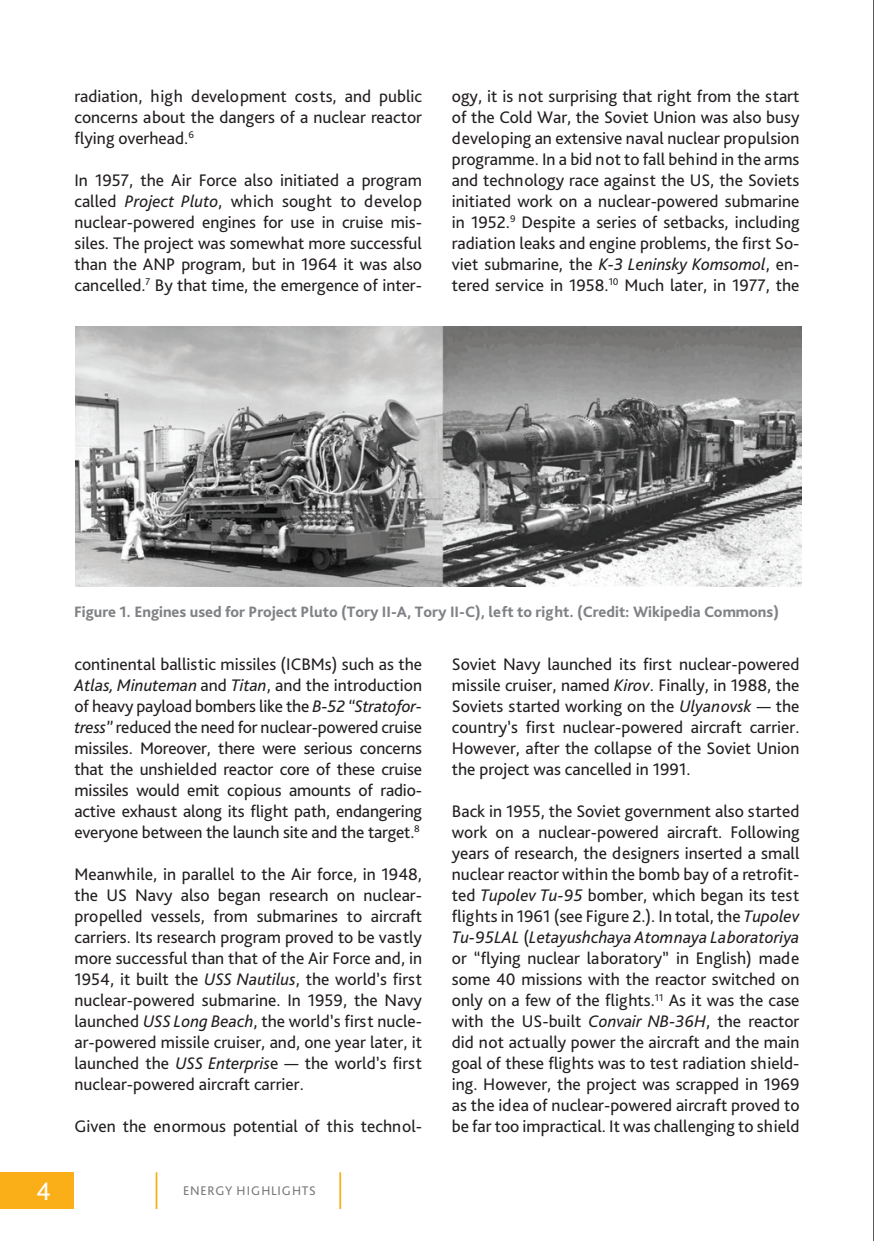
<style>
.page{position:relative;width:874px;height:1241px;background:#fff}
.page>*{position:absolute;margin:0;border:0;box-sizing:border-box;transform-origin:0 0}
.t1{font:26.25px "Bliss Pro";color:#fff}
.t2{font:17.5px/21px "Bliss Pro";color:#231f20;text-align:justify}
.t3{font:800 15.75px "Bliss Pro";color:#808285}
.t4{font:13.12px "Bliss Pro";letter-spacing:.055em;color:#76787b}
.s1{font-style:italic}
</style>
<div class="page">
<img style="left:75px;top:326px;width:725px;height:261px">
<div style="left:0;top:1172px;width:74px;height:36px;background:#faaf18"></div>
<hr style="left:155px;top:1172px;width:2px;height:36px;background:#faaf18">
<hr style="left:339px;top:1172px;width:2px;height:36px;background:#faaf18">
<hr style="left:873px;top:0;width:1px;height:1240px;background:#231f20">
<p class="t2" style="left:74px;top:85px;width:349px">radiation, high development costs, and public concerns about the dangers of a nuclear reactor flying overhead.<sup>6</sup></p>
<p class="t2" style="left:74px;top:169px;width:349px">In 1957, the Air Force also initiated a program called <span class="s1">Project Pluto</span>, which sought to develop nuclear-powered engines for use in cruise mis&shy;siles. The project was somewhat more successful than the ANP program, but in 1964 it was also cancelled.<sup>7</sup> By that time, the emergence of inter-</p>
<p class="t2" style="left:451px;top:85px;width:349px">ogy, it is not surprising that right from the start of the Cold War, the Soviet Union was also busy developing an extensive naval nuclear propulsion programme. In a bid not to fall behind in the arms and technology race against the US, the Soviets initiated work on a nuclear-powered submarine in 1952.<sup>9</sup> Despite a series of setbacks, including radiation leaks and engine problems, the first So&shy;viet submarine, the <span class="s1">K-3 Leninsky Komsomol</span>, en&shy;tered service in 1958.<sup>10</sup> Much later, in 1977, the</p>
<p class="t3" style="left:74px;top:601px;width:706px">Figure 1. Engines used for Project Pluto (Tory II-A, Tory II-C), left to right. (Credit: Wikipedia Commons)</p>
<p class="t2" style="left:74px;top:653px;width:349px">continental ballistic missiles (ICBMs) such as the <span class="s1">Atlas, Minuteman</span> and <span class="s1">Titan</span>, and the introduction of heavy payload bombers like the <span class="s1">B-52 “Stratofor&shy;tress”</span> reduced the need for nuclear-powered cruise missiles. Moreover, there were serious concerns that the unshielded reactor core of these cruise missiles would emit copious amounts of radio&shy;active exhaust along its flight path, endangering everyone between the launch site and the target.<sup>8</sup></p>
<p class="t2" style="left:74px;top:863px;width:349px">Meanwhile, in parallel to the Air force, in 1948, the US Navy also began research on nuclear&shy;propelled vessels, from submarines to aircraft carriers. Its research program proved to be vastly more successful than that of the Air Force and, in 1954, it built the <span class="s1">USS Nautilus</span>, the world’s first nuclear-powered submarine. In 1959, the Navy launched <span class="s1">USS Long Beach</span>, the world’s first nucle&shy;ar-powered missile cruiser, and, one year later, it launched the <span class="s1">USS Enterpris</span>e — the world’s first nuclear-powered aircraft carrier.</p>
<p class="t2" style="left:74px;top:1115px;width:349px">Given the enormous potential of this technol-</p>
<h1 class="t1" style="left:36px;top:1174px;width:16px">4</h1>
<p class="t4" style="left:183px;top:1182px;width:134px">ENERGY HIGHLIGHTS</p>
<p class="t2" style="left:451px;top:653px;width:349px">Soviet Navy launched its first nuclear-powered missile cruiser, named <span class="s1">Kirov</span>. Finally, in 1988, the Soviets started working on the <span class="s1">Ulyanovsk</span> — the country’s first nuclear-powered aircraft carrier.<br>However, after the collapse of the Soviet Union the project was cancelled in 1991.</p>
<p class="t2" style="left:451px;top:800px;width:349px">Back in 1955, the Soviet government also started work on a nuclear-powered aircraft. Following years of research, the designers inserted a small nuclear reactor within the bomb bay of a retrofit&shy;ted <span class="s1">Tupolev Tu-95</span> bomber, which began its test flights in 1961 (see Figure 2.). In total, the <span class="s1">Tupolev Tu-95LAL</span> (<span class="s1">Letayushchaya Atomnaya Laboratoriya </span>or “flying nuclear laboratory” in English) made some 40 missions with the reactor switched on only on a few of the flights.<sup>11</sup> As it was the case with the US-built <span class="s1">Convair NB-36H</span>, the reactor did not actually power the aircraft and the main goal of these flights was to test radiation shield&shy;ing. However, the project was scrapped in 1969 as the idea of nuclear-powered aircraft proved to be far too impractical. It was challenging to shield</p>
</div>
